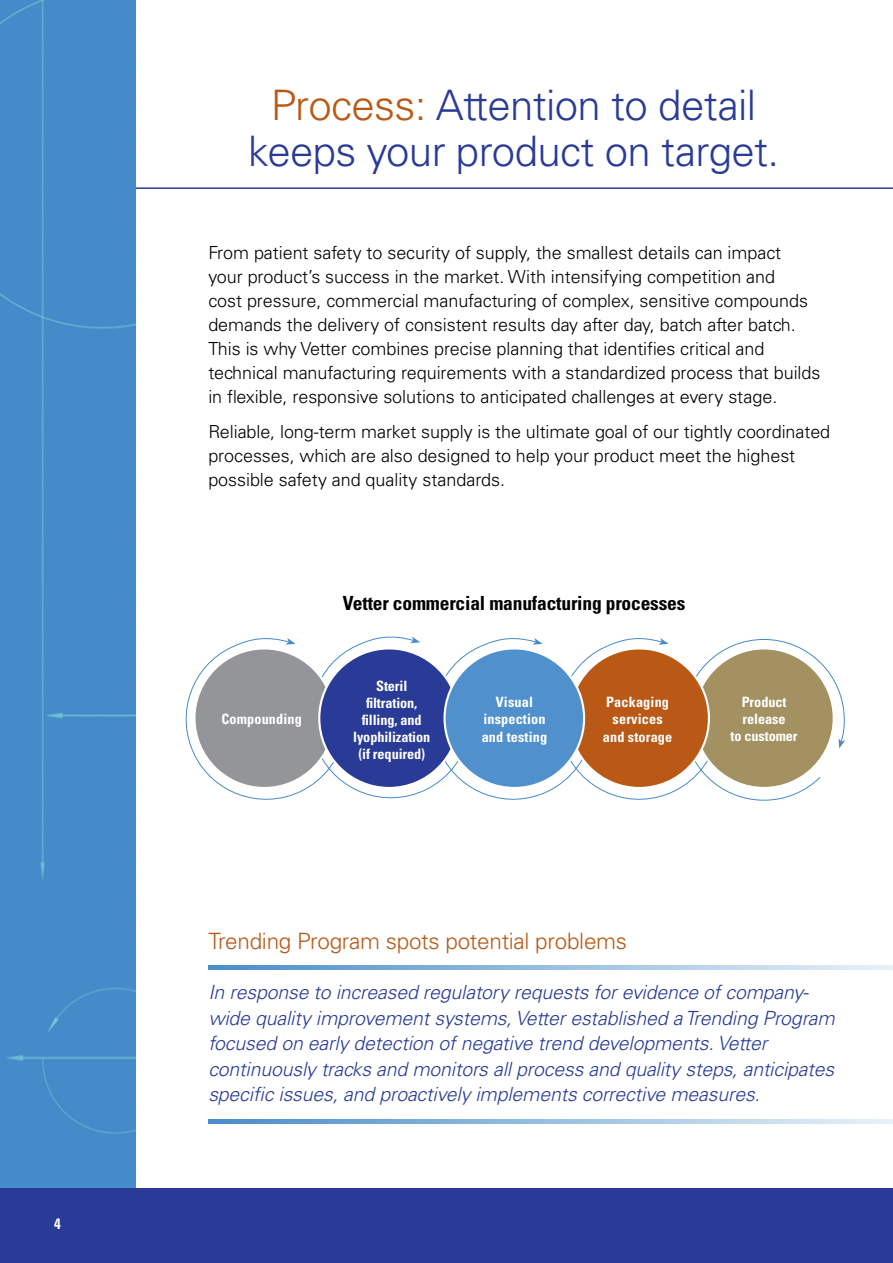
<style>
.page{position:relative;width:893px;height:1263px;background:#fff}
.page>*{position:absolute;margin:0;border:0;box-sizing:border-box;transform-origin:0 0}
.t1{font:300 42px/46.5px "Univers LT Std";letter-spacing:-.015em;color:#293b97;text-align:center}
.t2{font:300 22.5px "Univers LT Std";letter-spacing:-.01em;color:#b95915}
.t3{font:italic 300 19.5px/25.5px "Univers LT Std";letter-spacing:-.01em;color:#293b97}
.t4{font:700 condensed 19.5px "Univers LT Std";letter-spacing:-.01em;color:#000}
.t5{font:300 18px/24px "Univers LT Std";letter-spacing:-.005em;color:#000}
.t6{font:700 condensed 15px "Univers LT Std";color:#fff}
.t7{font:700 condensed 14.25px/17.1px "Univers LT Std";letter-spacing:-.005em;color:#fff;text-align:center}
.s1{color:#b95915}
</style>
<div class="page">
<hr style="left:64px;top:187px;width:829px;height:2px;background:#293b97">
<div style="left:0;top:0;width:135px;height:1188px;background:#458bca"></div>
<div style="left:0;top:1188px;width:893px;height:75px;background:#293b97"></div>
<svg style="left:208px;top:965px;width:685px;height:4px;background:#98bee0"></svg>
<svg style="left:208px;top:1119px;width:685px;height:5px;background:#98bee0"></svg>
<svg style="left:185px;top:636px;width:660px;height:165px"></svg>
<div style="left:694px;top:648px;width:140px;height:140px;background:#a39161;border-radius:50%"></div>
<div style="left:194px;top:648px;width:140px;height:140px;background:#939598;border-radius:50%"></div>
<div style="left:319px;top:648px;width:140px;height:140px;background:#293b97;border-radius:50%"></div>
<div style="left:569px;top:648px;width:140px;height:140px;background:#b95915;border-radius:50%"></div>
<div style="left:445px;top:648px;width:139px;height:140px;background:#5091cd;border-radius:50%"></div>
<p class="t6" style="left:54px;top:1215px;width:8px">4</p>
<h1 class="t1" style="left:248px;top:82px;width:533px"><span class="s1">Process:</span> Attention to detail keeps your product on target.</h1>
<p class="t5" style="left:208px;top:241px;width:614px">From patient safety to security of supply, the smallest details can impact<br>your product’s success in the market. With intensifying competition and<br>cost pressure, commercial manufacturing of complex, sensitive compounds demands the delivery of consistent results day after day, batch after batch.<br>This is why Vetter combines precise planning that identifies critical and technical manufacturing requirements with a standardized process that builds in flexible, responsive solutions to anticipated challenges at every stage.</p>
<p class="t5" style="left:208px;top:419px;width:623px">Reliable, long-term market supply is the ultimate goal of our tightly coordinated processes, which are also designed to help your product meet the highest possible safety and quality standards.</p>
<p class="t7" style="left:221px;top:710px;width:82px">Compounding</p>
<p class="t4" style="left:343px;top:591px;width:344px">Vetter commercial manufacturing processes</p>
<p class="t7" style="left:353px;top:677px;width:79px">Steril filtration, filling, and lyophilization (if required)</p>
<p class="t7" style="left:482px;top:694px;width:67px">Visual inspection and testing</p>
<p class="t7" style="left:603px;top:694px;width:71px">Packaging services and storage</p>
<p class="t7" style="left:730px;top:693px;width:69px">Product release<br>to customer</p>
<p class="t2" style="left:208px;top:928px;width:420px">Trending Program spots potential problems</p>
<p class="t3" style="left:208px;top:980px;width:628px">In response to increased regulatory requests for evidence of company&shy;wide quality improvement systems, Vetter established a Trending Program focused on early detection of negative trend developments. Vetter continuously tracks and monitors all process and quality steps, anticipates specific issues, and proactively implements corrective measures.</p>
</div>
